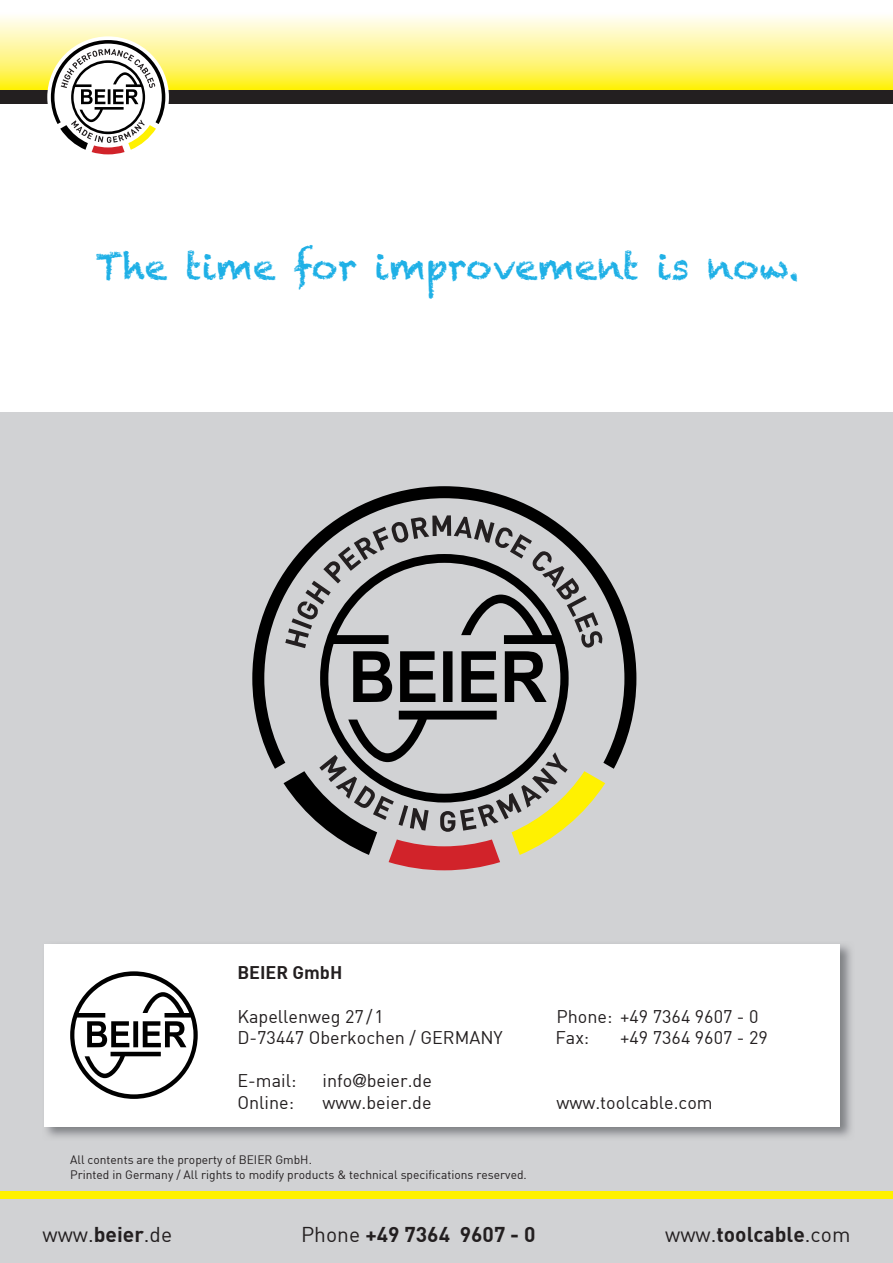
<style>
.page{position:relative;width:893px;height:1263px;background:#fff}
.page>*{position:absolute;margin:0;border:0;box-sizing:border-box;transform-origin:0 0}
.t1{font:36px "Chalkduster";color:#1fb0e6}
.t2{font:21px "DIN Bold";color:#231f20}
.t3{font:21px "DIN";color:#231f20}
.t4{font:18px "DIN";color:#231f20}
.t5{font:18px "DIN Bold";color:#231f20}
.t6{font:12px/14.4px "DIN";color:#231f20}
.s1{font-family:"Helvetica Neue"}
.s2{font-family:"DIN Bold"}
.s3{font-family:"DIN"}
</style>
<div class="page">
<div style="left:0;top:1199px;width:893px;height:64px;background:#d1d2d4"></div>
<div style="left:0;top:1191px;width:893px;height:8px;background:#fff101"></div>
<div style="left:0;top:412px;width:893px;height:779px;background:#d1d2d4"></div>
<svg style="left:252px;top:486px;width:384px;height:283px"></svg>
<svg style="left:284px;top:711px;width:321px;height:159px"></svg>
<svg style="left:285px;top:515px;width:318px;height:187px"></svg>
<img style="left:44px;top:944px;width:807px;height:193px">
<div style="left:45px;top:944px;width:795px;height:182px;background:#fff"></div>
<svg style="left:70px;top:971px;width:128px;height:128px"></svg>
<div style="left:0;top:89px;width:893px;height:15px;background:#231f20"></div>
<svg style="left:0;top:16px;width:893px;height:73px;background:#fff791"></svg>
<div style="left:47px;top:36px;width:122px;height:122px;background:#fff;border-radius:50%"></div>
<svg style="left:51px;top:40px;width:114px;height:114px"></svg>
<h1 class="t1" style="left:95px;top:246px;width:706px">The time for improvement is now.</h1>
<p class="t5" style="left:237px;top:961px;width:106px">BEIER GmbH</p>
<p class="t4" style="left:237px;top:1005px;width:148px">Kapellenweg 27/1</p>
<p class="t4" style="left:556px;top:1005px;width:204px">Phone: +49 7364 9607 - 0</p>
<p class="t4" style="left:237px;top:1026px;width:267px">D-73447 Oberkochen / GERMANY</p>
<p class="t4" style="left:555px;top:1026px;width:35px">Fax:</p>
<p class="t4" style="left:620px;top:1026px;width:149px">+49 7364 9607 - 29</p>
<p class="t4" style="left:237px;top:1070px;width:61px">E-mail:</p>
<p class="t4" style="left:322px;top:1070px;width:111px">info<span class="s1">@</span>beier.de</p>
<p class="t4" style="left:237px;top:1091px;width:58px">Online:</p>
<p class="t4" style="left:322px;top:1091px;width:111px">www.beier.de</p>
<p class="t4" style="left:556px;top:1091px;width:158px">www.toolcable.com</p>
<p class="t6" style="left:70px;top:1152px;width:458px">All contents are the property of BEIER GmbH.<br>Printed in Germany / All rights to modify products &amp; technical specifications reserved.</p>
<p class="t3" style="left:43px;top:1221px;width:131px">www.<span class="s2">beier</span>.de</p>
<p class="t2" style="left:301px;top:1220px;width:236px"><span class="s3">Phone</span> +49 7364 9607 - 0</p>
<p class="t2" style="left:665px;top:1220px;width:187px"><span class="s3">www.</span>toolcable<span class="s3">.com</span></p>
</div>
